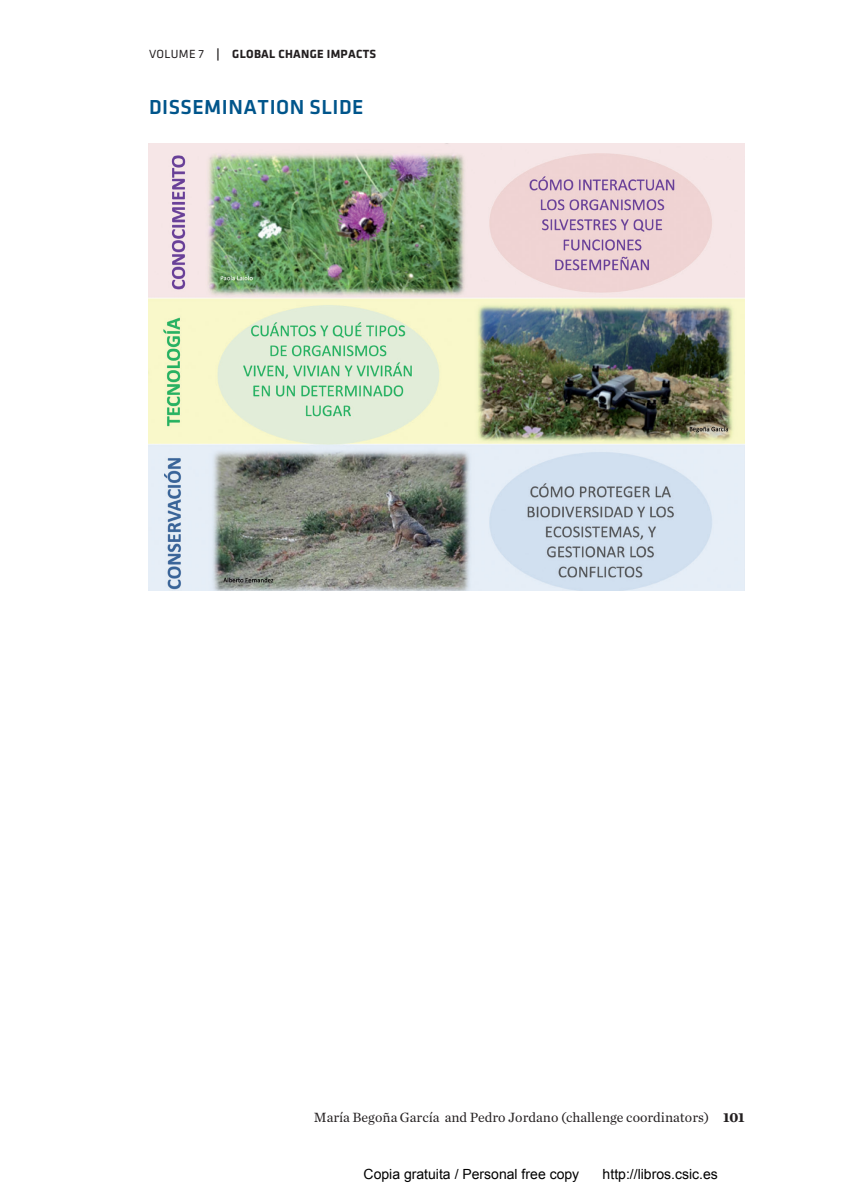
<style>
.page{position:relative;width:844px;height:1191px;background:#fff}
.page>*{position:absolute;margin:0;border:0;box-sizing:border-box;transform-origin:0 0}
._03__Ladillo{font:500 21px "Klavika";letter-spacing:.025em;color:#00558b}
.t1{font:14px "Chronicle Text G1";color:#231f20}
.t2{font:14px "Arial";color:#000}
.t3{font:700 12.25px "Klavika";letter-spacing:.025em;color:#231f20}
.s1{font-weight:400}
.s2{font-weight:700}
</style>
<div class="page">
<img style="left:149px;top:144px;width:595px;height:446px">
<p class="t3" style="left:149px;top:47px;width:229px"><span class="s1">VOLUME 7</span> | GLOBAL CHANGE IMPACTS</p>
<p class="_03__Ladillo" style="left:149px;top:96px;width:216px">DISSEMINATION SLIDE</p>
<p class="t1" style="left:314px;top:1106px;width:432px">María Begoña García and Pedro Jordano (challenge coordinators) <span class="s2">101</span></p>
<p class="t2" style="left:363px;top:1164px;width:217px">Copia gratuita / Personal free copy</p>
<p class="t2" style="left:602px;top:1164px;width:117px">http://libros.csic.es</p>
</div>
